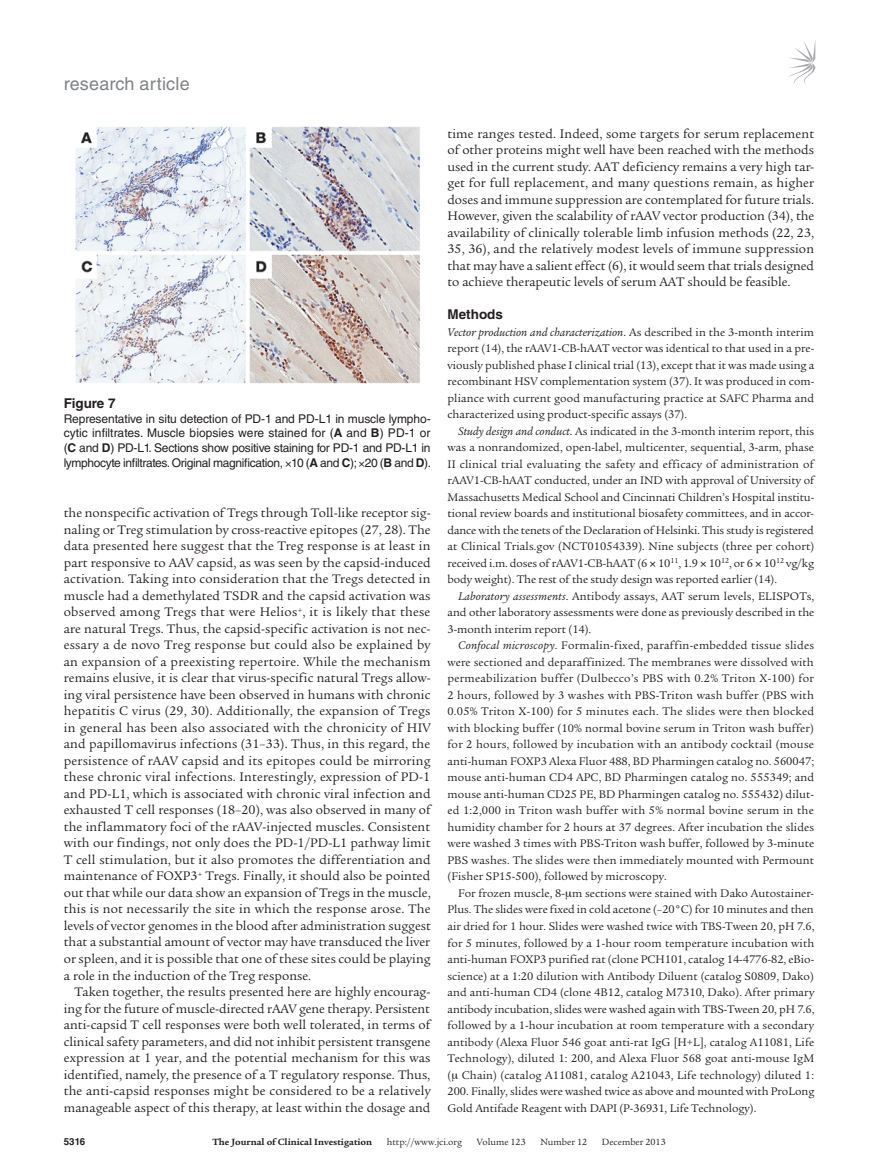
<style>
.page{position:relative;width:878px;height:1175px;background:#fff}
.page>*{position:absolute;margin:0;border:0;box-sizing:border-box;transform-origin:0 0}
.t1{font:18px "Helvetica LT Std";letter-spacing:.01em;color:#808285}
.t2{font:13.5px/16.5px "Legacy Serif Std";color:#231f20;text-align:justify}
.t3{font:700 13.5px "Helvetica LT Std";color:#231f20}
.t4{font:12px/16.5px "Legacy Serif Std";color:#231f20;text-align:justify}
.t5{font:12px/14.7px "Helvetica LT Std";letter-spacing:-.03em;color:#231f20;text-align:justify}
.t6{font:9.75px "Legacy Serif Std";color:#231f20}
.t7{font:700 9.75px "Legacy Serif Std";color:#231f20}
.t8{font:700 9.75px "Helvetica LT Std";color:#231f20}
.s1{font-weight:700}
.s2{font-style:italic}
</style>
<div class="page">
<svg style="left:789px;top:42px;width:26px;height:43px"></svg>
<img style="left:75px;top:126px;width:345px;height:258px">
<h1 class="t1" style="left:64px;top:73px;width:127px">research article</h1>
<p class="t3" style="left:64px;top:395px;width:53px">Figure 7</p>
<p class="t5" style="left:64px;top:411px;width:369px">Representative in situ detection of PD-1 and PD-L1 in muscle lympho&shy;cytic infiltrates. Muscle biopsies were stained for (<span class="s1">A</span> and <span class="s1">B</span>) PD-1 or (<span class="s1">C</span> and <span class="s1">D</span>) PD-L1. Sections show positive staining for PD-1 and PD-L1 in lymphocyte infiltrates. Original magnification, 10 (<span class="s1">A</span> and <span class="s1">C</span>); 20 (<span class="s1">B</span> and <span class="s1">D</span>).</p>
<p class="t2" style="left:64px;top:505px;width:368px">the nonspecific activation of Tregs through Toll-like receptor sig&shy;naling or Treg stimulation by cross-reactive epitopes (27, 28). The data presented here suggest that the Treg response is at least in part responsive to AAV capsid, as was seen by the capsid-induced activation. Taking into consideration that the Tregs detected in muscle had a demethylated TSDR and the capsid activation was observed among Tregs that were Helios<sup>+</sup>, it is likely that these are natural Tregs. Thus, the capsid-specific activation is not nec&shy;essary a de novo Treg response but could also be explained by an expansion of a preexisting repertoire. While the mechanism remains elusive, it is clear that virus-specific natural Tregs allow&shy;ing viral persistence have been observed in humans with chronic hepatitis C virus (29, 30). Additionally, the expansion of Tregs in general has been also associated with the chronicity of HIV and papillomavirus infections (31–33). Thus, in this regard, the persistence of rAAV capsid and its epitopes could be mirroring these chronic viral infections. Interestingly, expression of PD-1 and PD-L1, which is associated with chronic viral infection and exhausted T cell responses (18–20), was also observed in many of the inflammatory foci of the rAAV-injected muscles. Consistent with our findings, not only does the PD-1/PD-L1 pathway limit T cell stimulation, but it also promotes the differentiation and maintenance of FOXP3<sup>+</sup> Tregs. Finally, it should also be pointed out that while our data show an expansion of Tregs in the muscle, this is not necessarily the site in which the response arose. The levels of vector genomes in the blood after administration suggest that a substantial amount of vector may have transduced the liver or spleen, and it is possible that one of these sites could be playing a role in the induction of the Treg response.</p>
<p class="t2" style="left:64px;top:983px;width:368px;text-indent:11px">Taken together, the results presented here are highly encourag&shy;ing for the future of muscle-directed rAAV gene therapy. Persistent anti-capsid T cell responses were both well tolerated, in terms of clinical safety parameters, and did not inhibit persistent transgene expression at 1 year, and the potential mechanism for this was identified, namely, the presence of a T regulatory response. Thus, the anti-capsid responses might be considered to be a relatively manageable aspect of this therapy, at least within the dosage and</p>
<p class="t2" style="left:447px;top:125px;width:368px">time ranges tested. Indeed, some targets for serum replacement of other proteins might well have been reached with the methods used in the current study. AAT deficiency remains a very high tar&shy;get for full replacement, and many questions remain, as higher doses and immune suppression are contemplated for future trials.<br>However, given the scalability of rAAV vector production (34), the availability of clinically tolerable limb infusion methods (22, 23, 35, 36), and the relatively modest levels of immune suppression that may have a salient effect (6), it would seem that trials designed to achieve therapeutic levels of serum AAT should be feasible.</p>
<p class="t3" style="left:447px;top:306px;width:57px">Methods</p>
<p class="t4" style="left:447px;top:324px;width:368px"><span class="s2">Vector production and characterization</span>. As described in the 3-month interim report (14), the rAAV1-CB-hAAT vector was identical to that used in a pre&shy;viously published phase I clinical trial (13), except that it was made using a recombinant HSV complementation system (37). It was produced in com&shy;pliance with current good manufacturing practice at SAFC Pharma and characterized using product-specific assays (37).</p>
<p class="t4" style="left:447px;top:423px;width:368px;text-indent:11px"><span class="s2">Study design and conduct</span>. As indicated in the 3-month interim report, this was a nonrandomized, open-label, multicenter, sequential, 3-arm, phase II clinical trial evaluating the safety and efficacy of administration of rAAV1‑CB-hAAT conducted, under an IND with approval of University of Massachusetts Medical School and Cincinnati Children’s Hospital institu&shy;tional review boards and institutional biosafety committees, and in accor&shy;dance with the tenets of the Declaration of Helsinki. This study is registered at Clinical Trials.gov (NCT01054339). Nine subjects (three per cohort) received i.m. doses of rAAV1-CB-hAAT (6 10<sup>11</sup>, 1.9 10<sup>12</sup>, or 6 10<sup>12</sup> vg/kg body weight). The rest of the study design was reported earlier (14).</p>
<p class="t4" style="left:447px;top:588px;width:368px;text-indent:11px"><span class="s2">Laboratory assessments</span>. Antibody assays, AAT serum levels, ELISPOTs, and other laboratory assessments were done as previously described in the 3-month interim report (14).</p>
<p class="t4" style="left:447px;top:637px;width:368px;text-indent:11px"><span class="s2">Confocal microscopy</span>. Formalin-fixed, paraffin-embedded tissue slides were sectioned and deparaffinized. The membranes were dissolved with permeabilization buffer (Dulbecco’s PBS with 0.2% Triton X-100) for 2 hours, followed by 3 washes with PBS-Triton wash buffer (PBS with 0.05% Triton X-100) for 5 minutes each. The slides were then blocked with blocking buffer (10% normal bovine serum in Triton wash buffer) for 2 hours, followed by incubation with an antibody cocktail (mouse anti-human FOXP3 Alexa Fluor 488, BD Pharmingen catalog no. 560047; mouse anti-human CD4 APC, BD Pharmingen catalog no. 555349; and mouse anti-human CD25 PE, BD Pharmingen catalog no. 555432) dilut&shy;ed 1:2,000 in Triton wash buffer with 5% normal bovine serum in the humidity chamber for 2 hours at 37 degrees. After incubation the slides were washed 3 times with PBS-Triton wash buffer, followed by 3-minute PBS washes. The slides were then immediately mounted with Permount (Fisher SP15-500), followed by microscopy.</p>
<p class="t4" style="left:447px;top:885px;width:368px;text-indent:11px">For frozen muscle, 8- m sections were stained with Dako Autostainer-Plus. The slides were fixed in cold acetone (–20°C) for 10 minutes and then air dried for 1 hour. Slides were washed twice with TBS-Tween 20, pH 7.6, for 5 minutes, followed by a 1-hour room temperature incubation with anti-human FOXP3 purified rat (clone PCH101, catalog 14-4776-82, eBio&shy;science) at a 1:20 dilution with Antibody Diluent (catalog S0809, Dako) and anti-human CD4 (clone 4B12, catalog M7310, Dako). After primary antibody incubation, slides were washed again with TBS-Tween 20, pH 7.6, followed by a 1-hour incubation at room temperature with a secondary antibody (Alexa Fluor 546 goat anti-rat IgG [H+L], catalog A11081, Life Technology), diluted 1: 200, and Alexa Fluor 568 goat anti-mouse IgM ( Chain) (catalog A11081, catalog A21043, Life technology) diluted 1:<br>200. Finally, slides were washed twice as above and mounted with ProLong Gold Antifade Reagent with DAPI (P-36931, Life Technology).</p>
<p class="t8" style="left:64px;top:1135px;width:23px">5316</p>
<p class="t7" style="left:212px;top:1135px;width:161px">The Journal of Clinical Investigation</p>
<p class="t6" style="left:387px;top:1136px;width:77px">http://www.jci.org</p>
<p class="t6" style="left:477px;top:1136px;width:50px">Volume 123</p>
<p class="t6" style="left:540px;top:1136px;width:48px">Number 12</p>
<p class="t6" style="left:602px;top:1136px;width:65px">December 2013</p>
</div>
